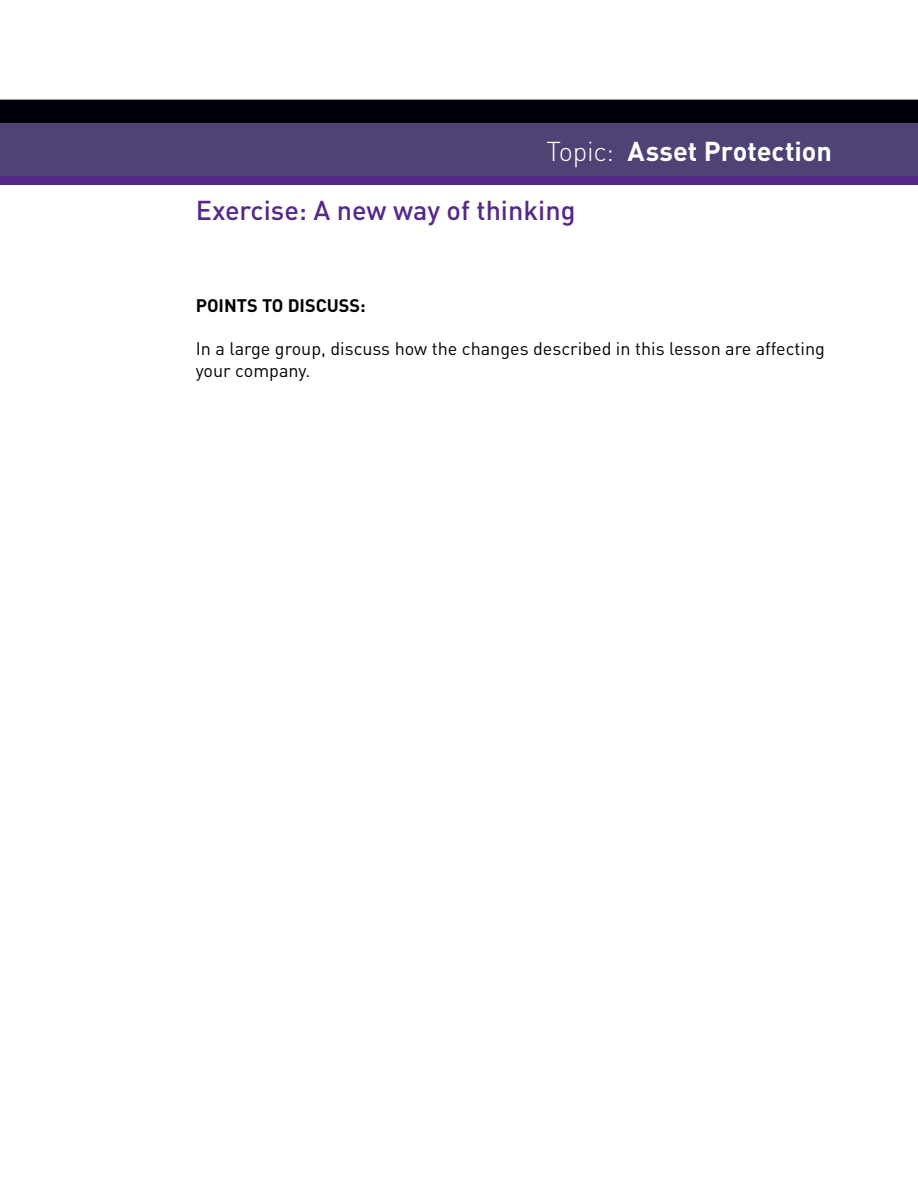
<style>
.page{position:relative;width:918px;height:1188px;background:#fff}
.page>*{position:absolute;margin:0;border:0;box-sizing:border-box;transform-origin:0 0}
.t1{font:500 27px "DIN";color:#552988}
.t2{font:700 27px "DIN";color:#fff}
.t3{font:18px/21.6px "DIN";color:#000}
.t4{font:700 18px "DIN";color:#000}
.s1{font-weight:300}
</style>
<div class="page">
<div style="left:0;top:100px;width:918px;height:24px;background:#00000a"></div>
<div style="left:0;top:124px;width:918px;height:58px;background:#4e4374"></div>
<div style="left:0;top:176px;width:918px;height:9px;background:#552988"></div>
<h1 class="t2" style="left:546px;top:134px;width:287px"><span class="s1">Topic:</span> Asset Protection</h1>
<h1 class="t1" style="left:196px;top:193px;width:381px">Exercise: A new way of thinking</h1>
<p class="t4" style="left:196px;top:294px;width:171px">POINTS TO DISCUSS:</p>
<p class="t3" style="left:196px;top:338px;width:631px">In a large group, discuss how the changes described in this lesson are affecting your company.</p>
</div>
